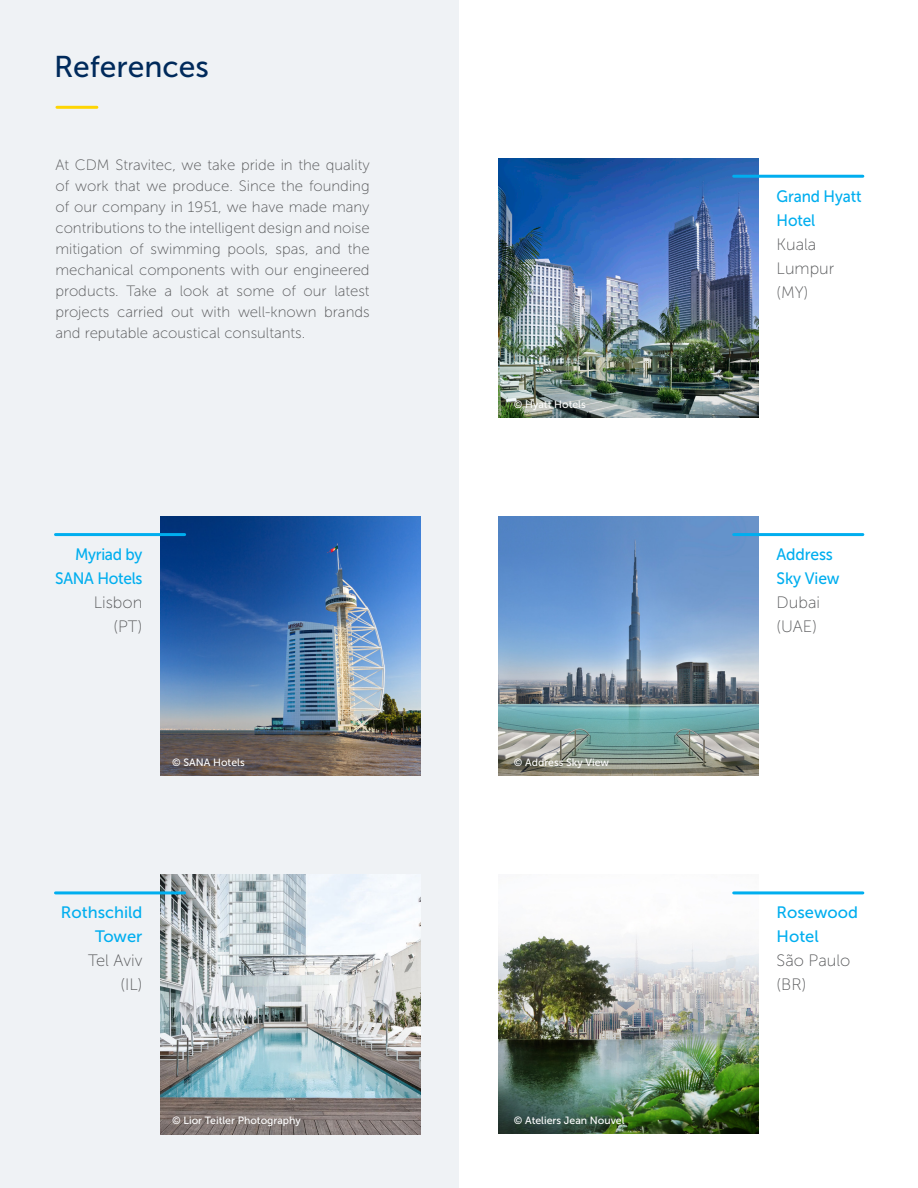
<style>
.page{position:relative;width:918px;height:1188px;background:#fff}
.page>*{position:absolute;margin:0;border:0;box-sizing:border-box;transform-origin:0 0}
.t1{font:30px "Museo Sans 500";color:#002a5b}
.basis{font:16.5px/24px "Museo Sans 100";color:#57585a}
.basis-2{font:16.5px/24px "Museo Sans 500";letter-spacing:-.01em;color:#00aeef;text-align:right}
.basis-3{font:16.5px/24px "Museo Sans 500";letter-spacing:-.01em;color:#00aeef;scale:.95 1}
.basis-4{font:16.5px/24px "Museo Sans 500";letter-spacing:-.01em;color:#00aeef;text-align:right;scale:.94 1}
.basis-5{font:16.5px/24px "Museo Sans 500";letter-spacing:-.01em;color:#00aeef;scale:.93 1}
.basis-6{font:15px/21px "Museo Sans 100";color:#57585a;text-align:justify}
.basis-7{font:10.5px "Museo Sans 500";color:#fff}
.s1{font-family:"Museo Sans 100";color:#57585a}
.s2{font-family:"Museo Sans 500";color:#00aeef}
</style>
<div class="page">
<img style="left:499px;top:891px;width:259px;height:243px">
<div style="left:0;top:0;width:459px;height:1188px;background:#eff2f5"></div>
<hr style="left:57px;top:106px;width:40px;height:3px;background:#fed503">
<img style="left:499px;top:158px;width:259px;height:260px">
<hr style="left:734px;top:175px;width:129px;height:3px;background:#00aeef">
<img style="left:161px;top:875px;width:259px;height:259px">
<hr style="left:56px;top:891px;width:129px;height:3px;background:#00aeef">
<hr style="left:734px;top:891px;width:129px;height:3px;background:#00aeef">
<img style="left:161px;top:517px;width:259px;height:259px">
<hr style="left:56px;top:533px;width:129px;height:3px;background:#00aeef">
<img style="left:499px;top:517px;width:259px;height:259px">
<hr style="left:734px;top:533px;width:129px;height:3px;background:#00aeef">
<p class="t1" style="left:54px;top:50px;width:157px">References</p>
<p class="basis-6" style="left:55px;top:154px;width:316px">At CDM Stravitec, we take pride in the quality of work that we produce. Since the founding of our company in 1951, we have made many contributions to the intelligent design and noise mitigation of swimming pools, spas, and the mechanical components with our engineered products. Take a look at some of our latest projects carried out with well-known brands and reputable acoustical consultants.</p>
<p class="basis-4" style="left:55px;top:542px;width:94px">Myriad by<br>SANA Hotels</p>
<p class="basis" style="left:94px;top:591px;width:50px">Lisbon</p>
<p class="basis" style="left:114px;top:615px;width:30px">(PT)</p>
<p class="basis-7" style="left:172px;top:757px;width:74px">© SANA Hotels</p>
<p class="basis-2" style="left:61px;top:900px;width:83px">Rothschild<br>Tower</p>
<p class="basis" style="left:88px;top:948px;width:56px">Tel Aviv</p>
<p class="basis" style="left:121px;top:972px;width:23px">(IL)</p>
<p class="basis-7" style="left:172px;top:1115px;width:130px">© Lior Teitler Photography</p>
<p class="basis-7" style="left:514px;top:398px;width:73px">© Hyatt Hotels</p>
<p class="basis-7" style="left:514px;top:757px;width:97px">© Address Sky View</p>
<p class="basis-7" style="left:514px;top:1115px;width:112px">© Ateliers Jean Nouvel</p>
<p class="basis-5" style="left:777px;top:184px;width:93px">Grand Hyatt<br>Hotel</p>
<p class="basis" style="left:777px;top:232px;width:59px">Kuala<br>Lumpur (MY)</p>
<p class="basis-3" style="left:777px;top:542px;width:61px">Address</p>
<p class="basis-3" style="left:777px;top:566px;width:68px">Sky View<br><span class="s1">Dubai</span></p>
<p class="basis" style="left:777px;top:615px;width:42px">(UAE)</p>
<p class="basis-2" style="left:777px;top:900px;width:83px">Rosewood</p>
<p class="basis" style="left:777px;top:924px;width:75px"><span class="s2">Hotel<br></span>São Paulo</p>
<p class="basis" style="left:777px;top:972px;width:31px">(BR)</p>
</div>
